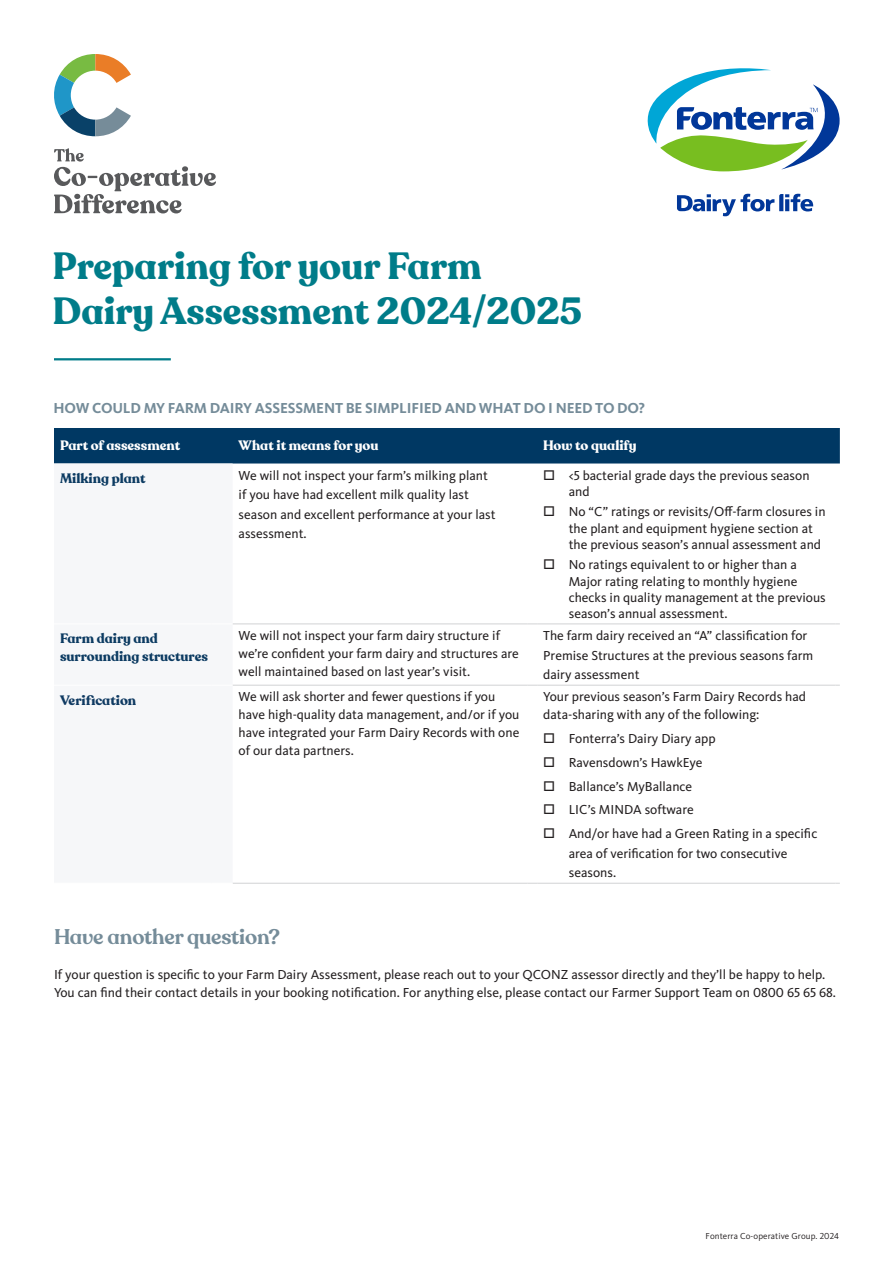
<style>
.page{position:relative;width:893px;height:1263px;background:#fff}
.page>*{position:absolute;margin:0;border:0;box-sizing:border-box;transform-origin:0 0}
.t1{font:700 37.5px/45px "Recoleta Alt";color:#007c89}
.White_Body_Bold{font:600 21px "Recoleta Alt";letter-spacing:-.01em;color:#758c99}
.SB__Case_Study_-_Body{font:700 15px "Kievit OT";letter-spacing:-.01em;color:#758c99}
.White_Body_Bold-2{font:13.5px/16.2px "Kievit Pro";color:#231f20}
.Body_Text{font:13.5px/18px "Kievit Pro";color:#231f20}
.Body__O__Checklist_Bullet_Point{font:13.5px/19.5px "Kievit Pro";color:#231f20}
.Body_Text-2{font:700 13.5px "Recoleta Alt";color:#fff}
.Body_Text-3{font:700 13.5px/18px "Recoleta Alt";color:#0c3b62}
.Body_Text-4{font:700 13.5px "Recoleta Alt";color:#0f3a62}
.t2{font:9px "Kievit Pro";letter-spacing:.01em;color:#231f20}
</style>
<div class="page">
<svg style="left:54px;top:54px;width:77px;height:82px"></svg>
<svg style="left:54px;top:148px;width:162px;height:65px"></svg>
<hr style="left:54px;top:358px;width:117px;height:2px;background:#007c89">
<svg style="left:647px;top:68px;width:193px;height:103px"></svg>
<svg style="left:677px;top:194px;width:136px;height:22px"></svg>
<div style="left:54px;top:428px;width:786px;height:35px;background:#003863"></div>
<hr style="left:233px;top:623px;width:294px;height:1px;background:#d1d2d4">
<hr style="left:537px;top:623px;width:298px;height:1px;background:#d1d2d4">
<hr style="left:233px;top:685px;width:294px;height:1px;background:#d1d2d4">
<hr style="left:537px;top:685px;width:298px;height:1px;background:#d1d2d4">
<hr style="left:233px;top:883px;width:294px;height:1px;background:#d1d2d4">
<hr style="left:537px;top:883px;width:298px;height:1px;background:#d1d2d4">
<p class="t1" style="left:52px;top:244px;width:531px">Preparing for your Farm<br>Dairy Assessment 2024/2025</p>
<p class="SB__Case_Study_-_Body" style="left:54px;top:399px;width:593px">HOW COULD MY FARM DAIRY ASSESSMENT BE SIMPLIFIED AND WHAT DO I NEED TO DO?</p>
<p class="Body_Text-2" style="left:60px;top:437px;width:122px">Part of assessment</p>
<p class="Body_Text-2" style="left:239px;top:437px;width:141px">What it means for you</p>
<p class="Body_Text-2" style="left:543px;top:437px;width:95px">How to qualify</p>
<p class="Body_Text-3" style="left:60px;top:470px;width:87px">Milking plant</p>
<p class="Body__O__Checklist_Bullet_Point" style="left:239px;top:465px;width:259px">We will not inspect your farm’s milking plant if you have had excellent milk quality last season and excellent performance at your last assessment.</p>
<p class="White_Body_Bold-2" style="left:569px;top:467px;width:242px">&lt;5 bacterial grade days the previous season and</p>
<p class="White_Body_Bold-2" style="left:569px;top:504px;width:258px">No “C” ratings or revisits/Off-farm closures in the plant and equipment hygiene section at the previous season’s annual assessment and</p>
<p class="White_Body_Bold-2" style="left:569px;top:557px;width:259px">No ratings equivalent to or higher than a Major rating relating to monthly hygiene checks in quality management at the previous season’s annual assessment.</p>
<p class="Body_Text-3" style="left:60px;top:630px;width:149px">Farm dairy and surrounding structures</p>
<p class="Body_Text" style="left:239px;top:627px;width:282px">We will not inspect your farm dairy structure if we’re confident your farm dairy and structures are well maintained based on last year’s visit.</p>
<p class="Body__O__Checklist_Bullet_Point" style="left:543px;top:626px;width:272px">The farm dairy received an “A” classification for<br>Premise Structures at the previous seasons farm dairy assessment</p>
<p class="Body_Text-4" style="left:60px;top:691px;width:78px">Verification</p>
<p class="Body_Text" style="left:239px;top:688px;width:282px">We will ask shorter and fewer questions if you have high-quality data management, and/or if you have integrated your Farm Dairy Records with one of our data partners.</p>
<p class="Body_Text" style="left:543px;top:688px;width:264px">Your previous season’s Farm Dairy Records had data-sharing with any of the following:</p>
<p class="White_Body_Bold-2" style="left:569px;top:730px;width:148px">Fonterra’s Dairy Diary app</p>
<p class="White_Body_Bold-2" style="left:569px;top:754px;width:135px">Ravensdown’s HawkEye</p>
<p class="White_Body_Bold-2" style="left:569px;top:778px;width:125px">Ballance’s MyBallance</p>
<p class="White_Body_Bold-2" style="left:569px;top:802px;width:127px">LIC’s MINDA software</p>
<p class="White_Body_Bold-2" style="left:569px;top:824px;width:250px;line-height:19.5px">And/or have had a Green Rating in a specific area of verification for two consecutive seasons.</p>
<p class="White_Body_Bold" style="left:54px;top:923px;width:228px">Have another question?</p>
<p class="White_Body_Bold-2" style="left:54px;top:965px;width:784px;line-height:18px">If your question is specific to your Farm Dairy Assessment, please reach out to your QCONZ assessor directly and they’ll be happy to help.<br>You can find their contact details in your booking notification. For anything else, please contact our Farmer Support Team on 0800 65 65 68.</p>
<p class="t2" style="left:706px;top:1230px;width:135px">Fonterra Co-operative Group. 2024</p>
</div>
